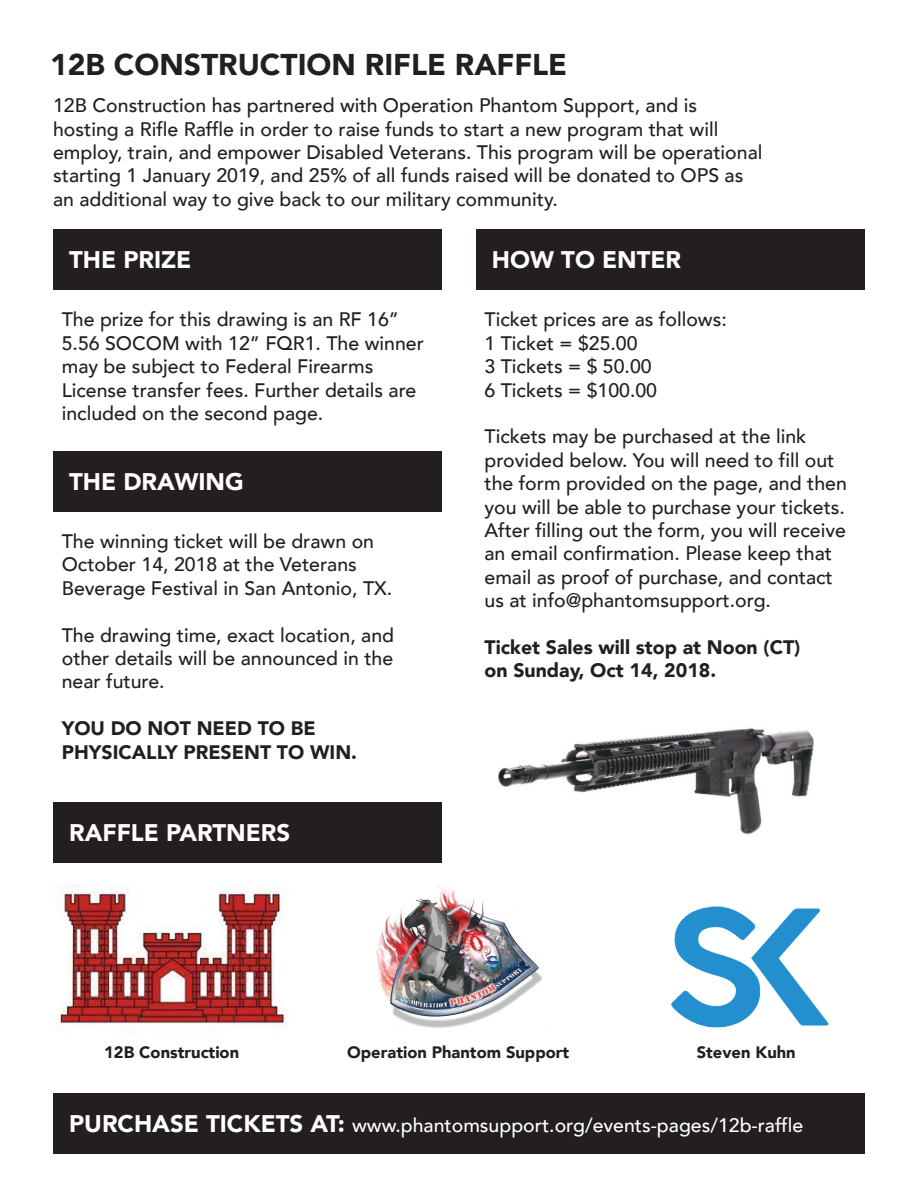
<style>
.page{position:relative;width:918px;height:1188px;background:#fff}
.page>*{position:absolute;margin:0;border:0;box-sizing:border-box;transform-origin:0 0}
.t1{font:900 30px "Avenir";color:#241f1f}
.t2{font:900 24px "Avenir";color:#fff}
.t3{font:500 19.5px/23.4px "Avenir";color:#241f1f}
.t4{font:900 19.5px/23.4px "Avenir";color:#241f1f}
.t5{font:500 19.5px "Avenir";color:#fff}
.t6{font:900 16.5px "Avenir";color:#241f1f}
.s1{font-weight:900;font-size:24px}
</style>
<div class="page">
<div style="left:53px;top:229px;width:389px;height:61px;background:#241f1f"></div>
<div style="left:476px;top:229px;width:389px;height:61px;background:#241f1f"></div>
<div style="left:53px;top:451px;width:389px;height:60px;background:#241f1f"></div>
<img style="left:56px;top:884px;width:232px;height:148px">
<div style="left:53px;top:802px;width:389px;height:60px;background:#241f1f"></div>
<div style="left:53px;top:1093px;width:812px;height:61px;background:#241f1f"></div>
<img style="left:498px;top:728px;width:316px;height:107px">
<img style="left:670px;top:906px;width:159px;height:122px">
<img style="left:376px;top:887px;width:171px;height:141px">
<h1 class="t1" style="left:50px;top:39px;width:519px">12B CONSTRUCTION RIFLE RAFFLE</h1>
<p class="t3" style="left:53px;top:93px;width:711px">12B Construction has partnered with Operation Phantom Support, and is hosting a Rifle Raffle in order to raise funds to start a new program that will employ, train, and empower Disabled Veterans. This program will be operational starting 1 January 2019, and 25% of all funds raised will be donated to OPS as an additional way to give back to our military community.</p>
<p class="t2" style="left:69px;top:239px;width:124px">THE PRIZE</p>
<p class="t3" style="left:62px;top:307px;width:364px">The prize for this drawing is an RF 16” 5.56 SOCOM with 12” FQR1. The winner may be subject to Federal Firearms License transfer fees. Further details are included on the second page.</p>
<p class="t2" style="left:69px;top:461px;width:176px">THE DRAWING</p>
<p class="t3" style="left:62px;top:529px;width:332px">The winning ticket will be drawn on<br>October 14, 2018 at the Veterans<br>Beverage Festival in San Antonio, TX.</p>
<p class="t3" style="left:62px;top:622px;width:334px;text-align:justify">The drawing time, exact location, and other details will be announced in the near future.</p>
<p class="t4" style="left:62px;top:716px;width:297px">YOU DO NOT NEED TO BE<br>PHYSICALLY PRESENT TO WIN.</p>
<p class="t2" style="left:69px;top:812px;width:222px">RAFFLE PARTNERS</p>
<p class="t2" style="left:492px;top:239px;width:191px">HOW TO ENTER</p>
<p class="t3" style="left:484px;top:307px;width:244px">Ticket prices are as follows:<br>1 Ticket = $25.00<br>3 Tickets = $ 50.00<br>6 Tickets = $100.00</p>
<p class="t3" style="left:484px;top:424px;width:364px">Tickets may be purchased at the link provided below. You will need to fill out the form provided on the page, and then you will be able to purchase your tickets.<br>After filling out the form, you will receive an email confirmation. Please keep that email as proof of purchase, and contact us at info@phantomsupport.org.</p>
<p class="t4" style="left:484px;top:635px;width:317px">Ticket Sales will stop at Noon (CT) on Sunday, Oct 14, 2018.</p>
<p class="t6" style="left:104px;top:1038px;width:136px">12B Construction</p>
<p class="t6" style="left:347px;top:1038px;width:224px">Operation Phantom Support</p>
<p class="t6" style="left:697px;top:1038px;width:100px">Steven Kuhn</p>
<p class="t5" style="left:69px;top:1108px;width:736px"><span class="s1">PURCHASE TICKETS AT:</span> www.phantomsupport.org/events-pages/12b-raffle</p>
</div>
